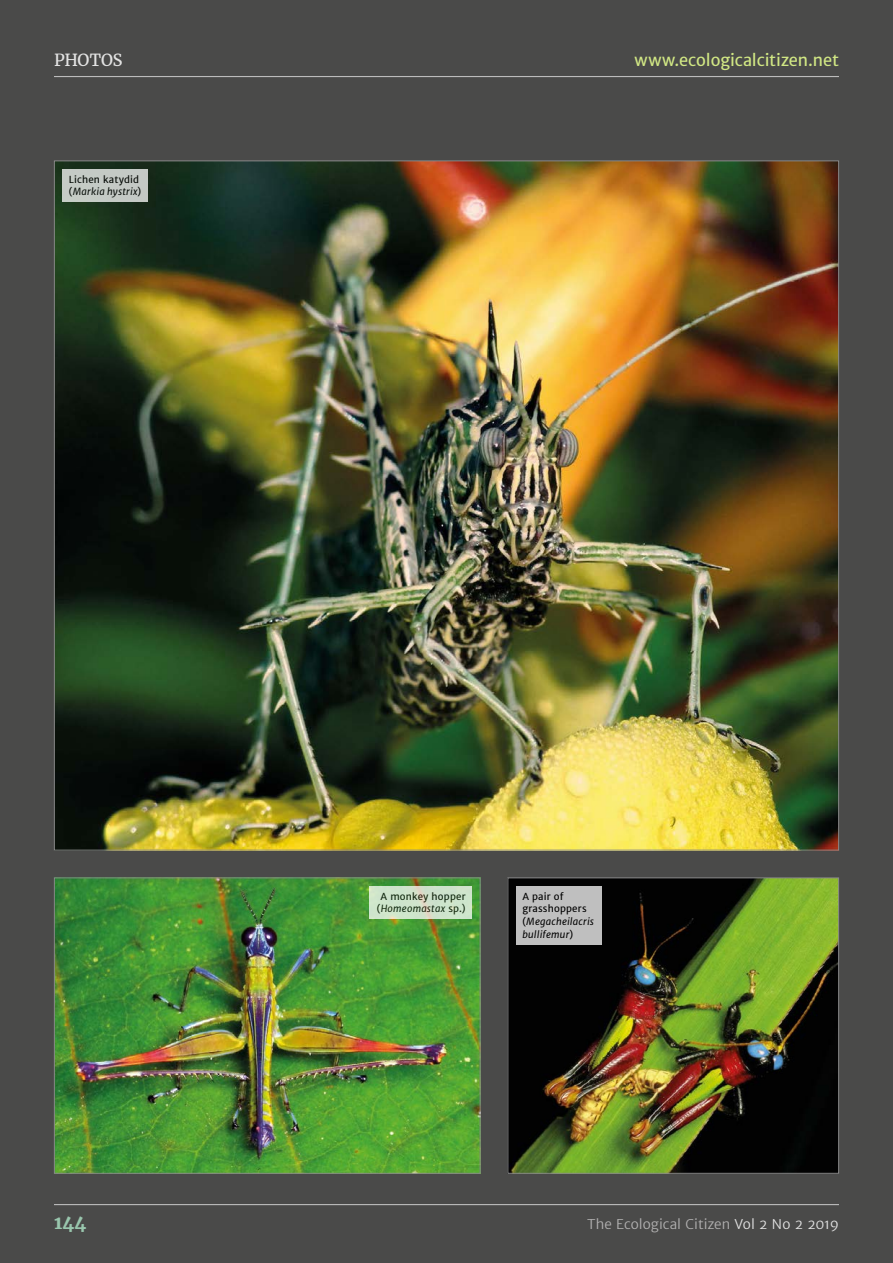
<style>
.page{position:relative;width:893px;height:1263px;background:#4a4a49}
.page>*{position:absolute;margin:0;border:0;box-sizing:border-box;transform-origin:0 0}
.t1{font:700 18px "Merriweather";color:#99c6ad}
.t2{font:16.5px "Merriweather Sans";letter-spacing:-.005em;color:#d1e784}
.t3{font:16.5px "Merriweather";letter-spacing:-.01em;color:#e3e3e3}
.t4{font:300 13.5px "Merriweather Sans";color:#b3b2b2}
.t5{font:9.75px/12.8px "Merriweather Sans";letter-spacing:.02em;color:#000}
.t6{font:italic 9.75px/12.8px "Merriweather Sans";letter-spacing:.02em;color:#000}
.s1{font-style:italic}
.s2{font-style:normal}
.s3{color:#e3e3e3}
</style>
<div class="page">
<hr style="left:54px;top:1204px;width:785px;height:1px;background:#bcbcbc">
<hr style="left:54px;top:76px;width:785px;height:1px;background:#bcbcbc">
<img style="left:56px;top:162px;width:781px;height:686px">
<img style="left:56px;top:879px;width:422px;height:293px">
<div style="left:54px;top:877px;width:426px;height:297px;border:1px solid #878787"></div>
<img style="left:509px;top:879px;width:328px;height:293px">
<div style="left:507px;top:877px;width:332px;height:297px;border:1px solid #878787"></div>
<div style="left:63px;top:169px;width:85px;height:33px;background:#c4cac5"></div>
<div style="left:516px;top:886px;width:86px;height:58px;background:#bfbfbf"></div>
<div style="left:369px;top:886px;width:103px;height:33px;background:#cfe4cc"></div>
<h2 class="t3" style="left:54px;top:49px;width:70px">PHOTOS</h2>
<h2 class="t2" style="left:634px;top:50px;width:206px">www.ecologicalcitizen.net</h2>
<p class="t5" style="left:69px;top:173px;width:74px">Lichen katydid (<span class="s1">Markia hystrix</span>)</p>
<p class="t5" style="left:377px;top:890px;width:90px;text-align:center">A monkey hopper (<span class="s1">Homeomastax</span> sp.)</p>
<p class="t6" style="left:522px;top:889px;width:73px"><span class="s2">A pair of grasshoppers (</span>Megacheilacris bullifemur<span class="s2">)</span></p>
<h1 class="t1" style="left:54px;top:1210px;width:34px">144</h1>
<h3 class="t4" style="left:587px;top:1215px;width:253px">The Ecological Citizen <span class="s3">Vol 2 No 2 2019</span></h3>
</div>
